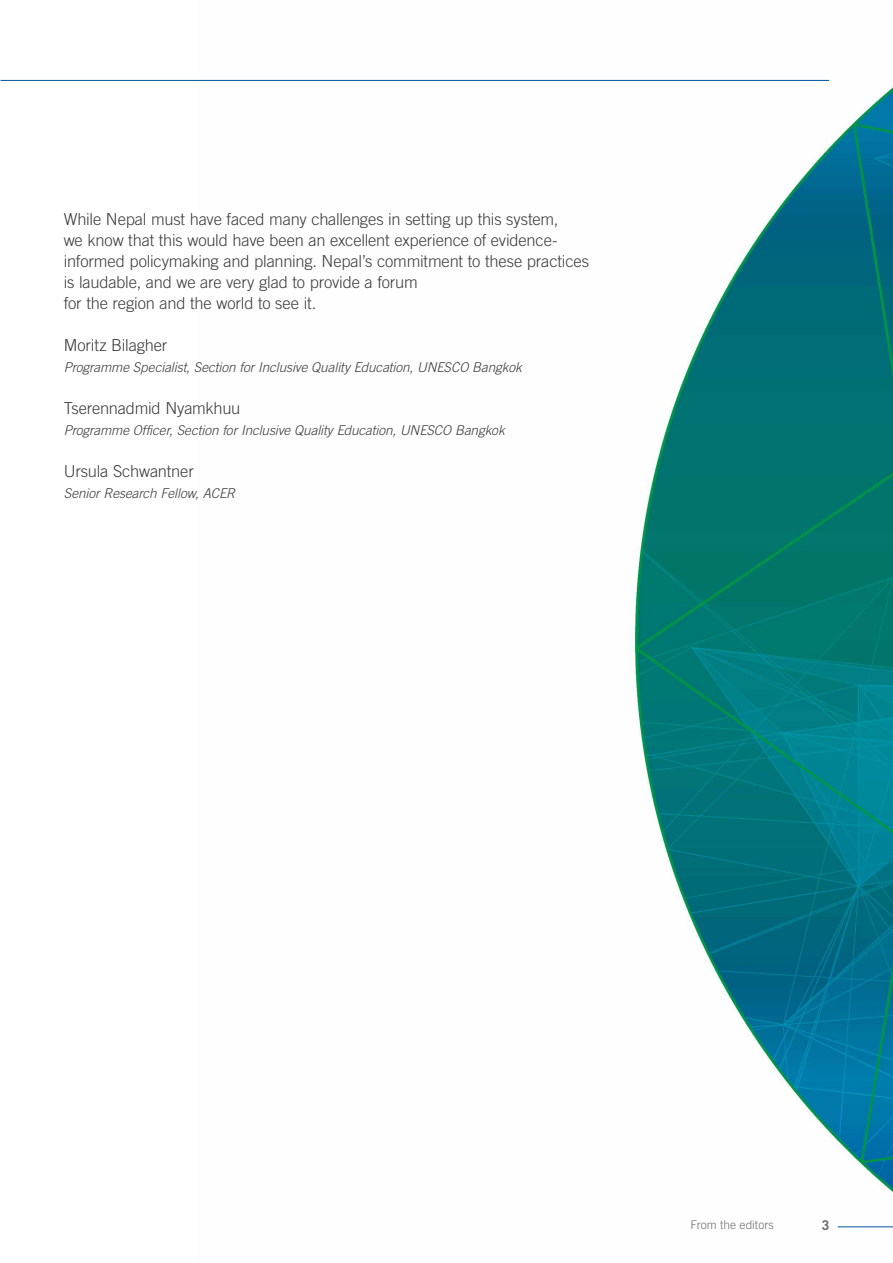
<style>
.page{position:relative;width:893px;height:1263px;background:#fff}
.page>*{position:absolute;margin:0;border:0;box-sizing:border-box;transform-origin:0 0}
.t1{font:300 16.5px/21px "Trade Gothic LT Std";letter-spacing:-.01em;color:#3c3c3b}
.t2{font:italic 300 13.5px "Trade Gothic LT Std";letter-spacing:-.005em;color:#3c3c3b}
.t3{font:700 13.5px "Trade Gothic LT Std";color:#706f6f}
.t4{font:300 12px "Trade Gothic LT Std";letter-spacing:.005em;color:#706f6f}
</style>
<div class="page">
<img style="left:198px;top:79px;width:695px;height:1149px">
<hr style="left:838px;top:1226px;width:55px;height:1px;background:#00549c">
<hr style="left:0;top:80px;width:829px;height:1px;background:#00549c">
<p class="t1" style="left:64px;top:208px;width:527px">While Nepal must have faced many challenges in setting up this system,<br>we know that this would have been an excellent experience of evidence&shy;informed policymaking and planning. Nepal’s commitment to these practices is laudable, and we are very glad to provide a forum<br>for the region and the world to see it.</p>
<p class="t1" style="left:64px;top:334px;width:105px">Moritz Bilagher</p>
<p class="t2" style="left:64px;top:359px;width:460px">Programme Specialist, Section for Inclusive Quality Education, UNESCO Bangkok</p>
<p class="t1" style="left:64px;top:397px;width:178px">Tserennadmid Nyamkhuu</p>
<p class="t2" style="left:64px;top:422px;width:443px">Programme Officer, Section for Inclusive Quality Education, UNESCO Bangkok</p>
<p class="t1" style="left:64px;top:460px;width:132px">Ursula Schwantner</p>
<p class="t2" style="left:64px;top:485px;width:173px">Senior Research Fellow, ACER</p>
<p class="t4" style="left:691px;top:1218px;width:85px">From the editors</p>
<p class="t3" style="left:822px;top:1217px;width:9px">3</p>
</div>
